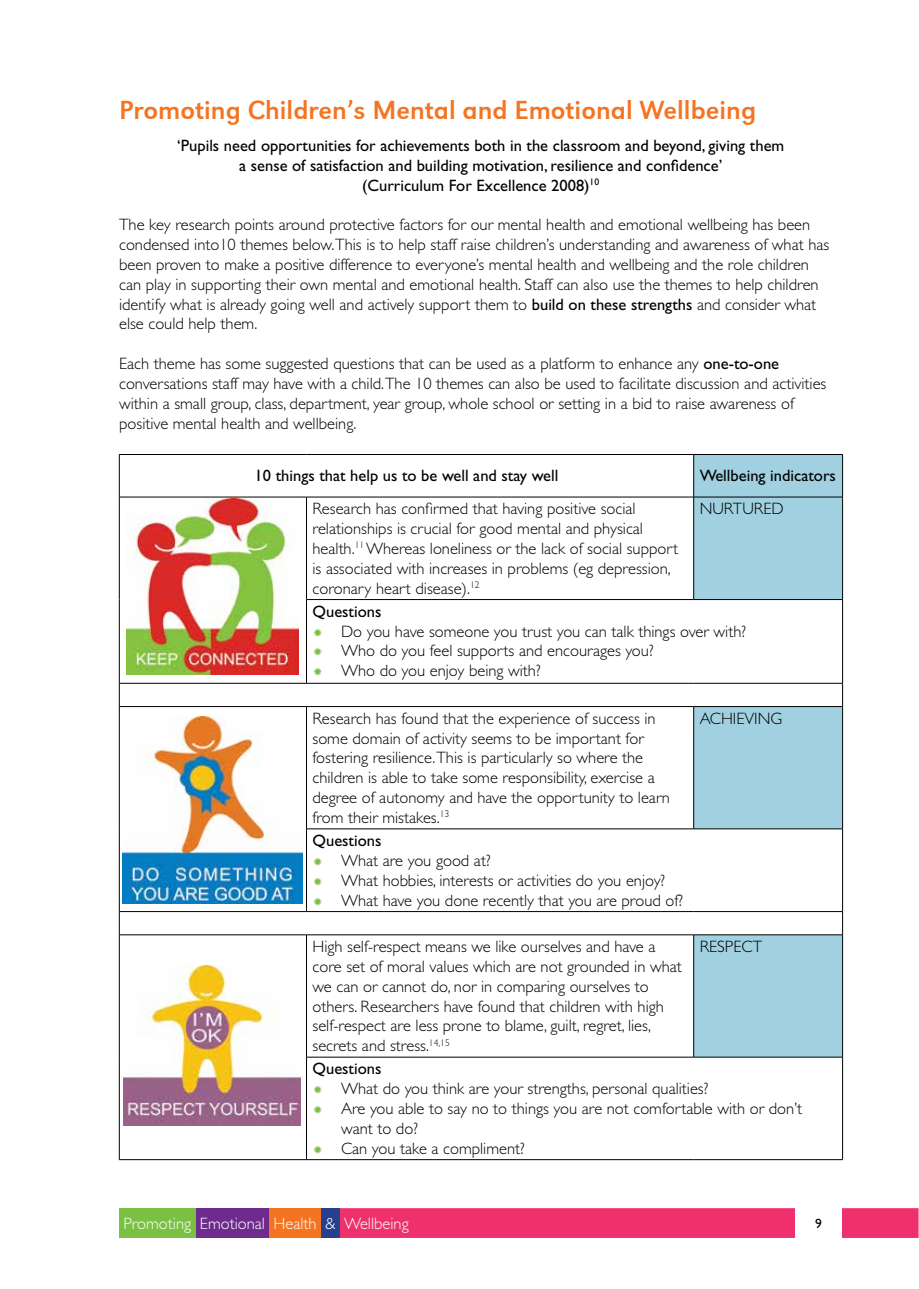
<style>
.page{position:relative;width:919px;height:1289px;background:#fff}
.page>*{position:absolute;margin:0;border:0;box-sizing:border-box;transform-origin:0 0}
.t1{font:27px "URW Grotesk T";color:#f47421}
.t2{font:300 16.5px/19.8px "Gill Sans Std";color:#000}
.t3{font:16.5px/19.8px "Gill Sans Std";color:#000;text-align:center}
.t4{font:300 16.5px "Gill Sans Std";color:#fff}
.t5{font:13.5px "Gill Sans Std";color:#000}
.s1{font-weight:400}
</style>
<div class="page">
<div style="left:119px;top:1208px;width:77px;height:29px;background:#7ac143"></div>
<div style="left:196px;top:1208px;width:73px;height:29px;background:#6e2a8d"></div>
<div style="left:269px;top:1208px;width:52px;height:29px;background:#f47421"></div>
<div style="left:321px;top:1208px;width:19px;height:29px;background:#25408f"></div>
<div style="left:340px;top:1208px;width:578px;height:29px;background:#ee316c"></div>
<div style="left:795px;top:1208px;width:46px;height:29px;background:#fff"></div>
<svg style="left:693px;top:455px;width:149px;height:601px;fill:#a1d1e1"></svg>
<hr style="left:119px;top:454px;width:187px;height:1px;background:#000">
<hr style="left:119px;top:454px;width:1px;height:43px;background:#000">
<hr style="left:306px;top:454px;width:387px;height:1px;background:#000">
<hr style="left:693px;top:454px;width:149px;height:1px;background:#000">
<hr style="left:693px;top:454px;width:1px;height:43px;background:#000">
<hr style="left:842px;top:454px;width:1px;height:43px;background:#000">
<hr style="left:119px;top:497px;width:187px;height:1px;background:#000">
<hr style="left:119px;top:497px;width:1px;height:102px;background:#000">
<hr style="left:306px;top:497px;width:387px;height:1px;background:#000">
<hr style="left:306px;top:497px;width:1px;height:102px;background:#000">
<hr style="left:693px;top:497px;width:149px;height:1px;background:#000">
<hr style="left:693px;top:497px;width:1px;height:102px;background:#000">
<hr style="left:842px;top:497px;width:1px;height:102px;background:#000">
<hr style="left:119px;top:599px;width:1px;height:84px;background:#000">
<hr style="left:306px;top:599px;width:387px;height:1px;background:#000">
<hr style="left:306px;top:599px;width:1px;height:84px;background:#000">
<hr style="left:693px;top:599px;width:149px;height:1px;background:#000">
<hr style="left:842px;top:599px;width:1px;height:84px;background:#000">
<hr style="left:119px;top:683px;width:187px;height:1px;background:#000">
<svg style="left:119px;top:683px;width:1px;height:23px"></svg>
<hr style="left:306px;top:683px;width:387px;height:1px;background:#000">
<hr style="left:693px;top:683px;width:149px;height:1px;background:#000">
<svg style="left:842px;top:683px;width:1px;height:23px"></svg>
<hr style="left:119px;top:706px;width:187px;height:1px;background:#000">
<hr style="left:119px;top:706px;width:1px;height:122px;background:#000">
<hr style="left:306px;top:706px;width:387px;height:1px;background:#000">
<hr style="left:306px;top:706px;width:1px;height:122px;background:#000">
<hr style="left:693px;top:706px;width:149px;height:1px;background:#000">
<hr style="left:693px;top:706px;width:1px;height:122px;background:#000">
<hr style="left:842px;top:706px;width:1px;height:122px;background:#000">
<hr style="left:119px;top:828px;width:1px;height:83px;background:#000">
<hr style="left:306px;top:828px;width:387px;height:1px;background:#000">
<hr style="left:306px;top:829px;width:1px;height:82px;background:#000">
<hr style="left:693px;top:828px;width:149px;height:1px;background:#000">
<hr style="left:842px;top:829px;width:1px;height:82px;background:#000">
<hr style="left:119px;top:911px;width:187px;height:1px;background:#000">
<svg style="left:119px;top:911px;width:1px;height:23px"></svg>
<hr style="left:306px;top:911px;width:387px;height:1px;background:#000">
<hr style="left:693px;top:911px;width:149px;height:1px;background:#000">
<svg style="left:842px;top:911px;width:1px;height:23px"></svg>
<hr style="left:119px;top:934px;width:187px;height:1px;background:#000">
<hr style="left:119px;top:935px;width:1px;height:122px;background:#000">
<hr style="left:306px;top:934px;width:387px;height:1px;background:#000">
<hr style="left:306px;top:935px;width:1px;height:121px;background:#000">
<hr style="left:693px;top:934px;width:149px;height:1px;background:#000">
<hr style="left:693px;top:935px;width:1px;height:121px;background:#000">
<hr style="left:842px;top:935px;width:1px;height:121px;background:#000">
<hr style="left:119px;top:1057px;width:1px;height:102px;background:#000">
<hr style="left:306px;top:1056px;width:387px;height:1px;background:#000">
<hr style="left:306px;top:1057px;width:1px;height:102px;background:#000">
<hr style="left:693px;top:1056px;width:149px;height:1px;background:#000">
<hr style="left:842px;top:1057px;width:1px;height:102px;background:#000">
<hr style="left:119px;top:1159px;width:187px;height:1px;background:#000">
<hr style="left:306px;top:1159px;width:387px;height:1px;background:#000">
<hr style="left:693px;top:1159px;width:149px;height:1px;background:#000">
<img style="left:127px;top:498px;width:171px;height:176px">
<img style="left:122px;top:716px;width:180px;height:188px">
<img style="left:123px;top:965px;width:178px;height:159px">
<h1 class="t1" style="left:119px;top:94px;width:638px">Promoting Children’s Mental and Emotional Wellbeing</h1>
<p class="t3" style="left:177px;top:136px;width:608px">‘Pupils need opportunities for achievements both in the classroom and beyond, giving them a sense of satisfaction and building motivation, resilience and confidence’<br>(Curriculum For Excellence 2008)<sup>10</sup></p>
<p class="t2" style="left:119px;top:215px;width:711px">The key research points around protective factors for our mental health and emotional wellbeing has been condensed into10 themes below.This is to help staff raise children’s understanding and awareness of what has been proven to make a positive difference to everyone’s mental health and wellbeing and the role children can play in supporting their own mental and emotional health. Staff can also use the themes to help children identify what is already going well and actively support them to <span class="s1">build on these strengths</span> and consider what else could help them.</p>
<p class="t2" style="left:119px;top:354px;width:708px">Each theme has some suggested questions that can be used as a platform to enhance any <span class="s1">one-to-one </span>conversations staff may have with a child.The 10 themes can also be used to facilitate discussion and activities within a small group, class, department, year group, whole school or setting in a bid to raise awareness of positive mental health and wellbeing.</p>
<p class="t3" style="left:254px;top:466px;width:305px">10 things that help us to be well and stay well</p>
<p class="t3" style="left:699px;top:466px;width:138px">Wellbeing indicators</p>
<p class="t2" style="left:312px;top:499px;width:367px">Research has confirmed that having positive social relationships is crucial for good mental and physical health.<sup>11</sup> Whereas loneliness or the lack of social support is associated with increases in problems (eg depression, coronary heart disease).<sup>12</sup></p>
<p class="t2" style="left:699px;top:499px;width:85px">NURTURED</p>
<p class="t3" style="left:312px;top:601px;width:70px">Questions</p>
<p class="t2" style="left:341px;top:621px;width:406px">Do you have someone you trust you can talk things over with?<br>Who do you feel supports and encourages you?<br>Who do you enjoy being with?</p>
<p class="t2" style="left:312px;top:708px;width:359px">Research has found that the experience of success in some domain of activity seems to be important for fostering resilience.This is particularly so where the children is able to take some responsibility, exercise a degree of autonomy and have the opportunity to learn from their mistakes.<sup>13</sup></p>
<p class="t2" style="left:699px;top:708px;width:84px">ACHIEVING</p>
<p class="t3" style="left:312px;top:830px;width:70px">Questions</p>
<p class="t2" style="left:341px;top:850px;width:343px">What are you good at?<br>What hobbies, interests or activities do you enjoy?<br>What have you done recently that you are proud of?</p>
<p class="t2" style="left:312px;top:936px;width:371px">High self-respect means we like ourselves and have a core set of moral values which are not grounded in what we can or cannot do, nor in comparing ourselves to others. Researchers have found that children with high self-respect are less prone to blame, guilt, regret, lies, secrets and stress.<sup>14,15</sup></p>
<p class="t2" style="left:699px;top:936px;width:64px">RESPECT</p>
<p class="t3" style="left:312px;top:1059px;width:70px">Questions</p>
<p class="t2" style="left:341px;top:1078px;width:462px">What do you think are your strengths, personal qualities?<br>Are you able to say no to things you are not comfortable with or don’t want to do?<br>Can you take a compliment?</p>
<p class="t4" style="left:123px;top:1213px;width:287px">Promoting Emotional Health &amp; Wellbeing</p>
<p class="t5" style="left:815px;top:1215px;width:8px">9</p>
</div>
